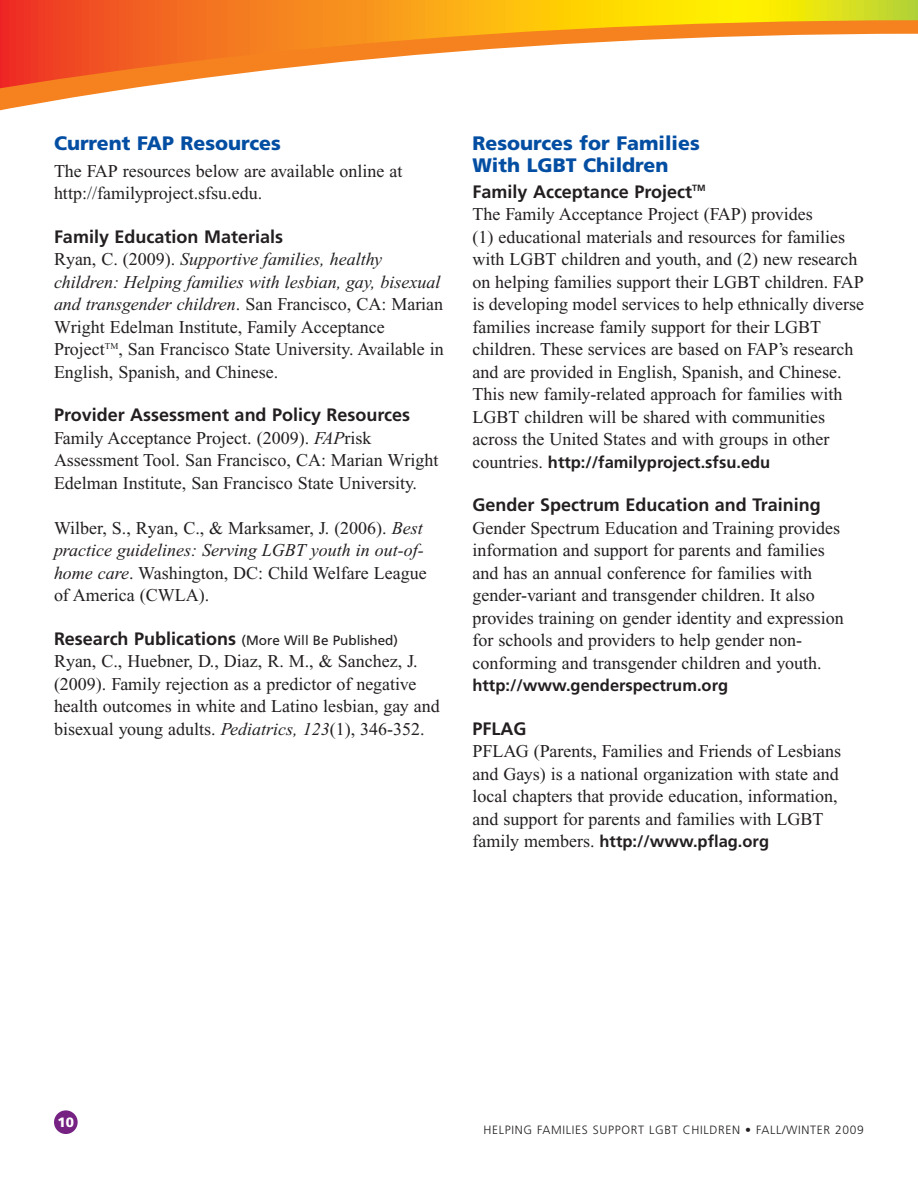
<style>
.page{position:relative;width:918px;height:1188px;background:#fff}
.page>*{position:absolute;margin:0;border:0;box-sizing:border-box;transform-origin:0 0}
.t1{font:900 19.5px/22.5px "Frutiger";color:#034ea2}
.t2{font:18px/22.5px "Times New Roman";color:#231f20}
.t3{font:700 18px "Frutiger";color:#231f20}
.t4{font:700 16.5px "Frutiger";color:#231f20}
.t5{font:13.5px "Frutiger";color:#231f20}
.t6{font:900 13.5px "Frutiger";color:#fff}
.t7{font:300 12px "Frutiger";letter-spacing:.055em;color:#231f20}
.s1{font-style:italic}
.s2{font-weight:700;font-size:18px}
.s3{font-family:"Times New Roman";font-weight:400;font-size:18px}
</style>
<div class="page">
<svg style="left:0;top:0;width:918px;height:20px;background:#f3a715"></svg>
<svg style="left:0;top:20px;width:918px;height:91px"></svg>
<div style="left:54px;top:1110px;width:24px;height:24px;background:#752283;border-radius:50%"></div>
<p class="t1" style="left:54px;top:133px;width:228px">Current FAP Resources</p>
<p class="t2" style="left:54px;top:161px;width:350px">The FAP resources below are available online at http://familyproject.sfsu.edu.</p>
<p class="t3" style="left:54px;top:229px;width:231px">Family Education Materials</p>
<p class="t2" style="left:54px;top:250px;width:391px">Ryan, C. (2009). <span class="s1">Supportive families, healthy children: Helping families with lesbian, gay, bisexual and transgender children</span>. San Francisco, CA: Marian Wright Edelman Institute, Family Acceptance Project<sup>TM</sup>, San Francisco State University. Available in English, Spanish, and Chinese.</p>
<p class="t3" style="left:54px;top:408px;width:358px">Provider Assessment and Policy Resources</p>
<p class="t2" style="left:54px;top:428px;width:386px">Family Acceptance Project. (2009). <span class="s1">FAP</span>risk<br>Assessment Tool. San Francisco, CA: Marian Wright<br>Edelman Institute, San Francisco State University.</p>
<p class="t2" style="left:54px;top:518px;width:374px">Wilber, S., Ryan, C., &amp; Marksamer, J. (2006). <span class="s1">Best practice guidelines: Serving LGBT youth in out-of&shy;home care</span>. Washington, DC: Child Welfare League of America (CWLA).</p>
<p class="t5" style="left:54px;top:635px;width:345px"><span class="s2">Research Publications</span> (More Will Be Published)</p>
<p class="t2" style="left:54px;top:652px;width:387px">Ryan, C., Huebner, D., Diaz, R. M., &amp; Sanchez, J. (2009). Family rejection as a predictor of negative health outcomes in white and Latino lesbian, gay and bisexual young adults. <span class="s1">Pediatrics, 123</span>(1), 346-352.</p>
<p class="t1" style="left:472px;top:133px;width:229px">Resources for Families<br>With LGBT Children</p>
<p class="t3" style="left:472px;top:184px;width:235px">Family Acceptance Project<sup>TM</sup></p>
<p class="t2" style="left:472px;top:205px;width:393px">The Family Acceptance Project (FAP) provides<br>(1) educational materials and resources for families with LGBT children and youth, and (2) new research on helping families support their LGBT children. FAP is developing model services to help ethnically diverse families increase family support for their LGBT children. These services are based on FAP’s research and are provided in English, Spanish, and Chinese.<br>This new family-related approach for families with LGBT children will be shared with communities across the United States and with groups in other</p>
<p class="t4" style="left:472px;top:455px;width:299px"><span class="s3">countries.</span> http://familyproject.sfsu.edu</p>
<p class="t3" style="left:472px;top:498px;width:350px">Gender Spectrum Education and Training</p>
<p class="t2" style="left:472px;top:518px;width:373px">Gender Spectrum Education and Training provides information and support for parents and families and has an annual conference for families with gender-variant and transgender children. It also provides training on gender identity and expression for schools and providers to help gender non&shy;conforming and transgender children and youth.</p>
<p class="t4" style="left:472px;top:679px;width:257px">http://www.genderspectrum.org</p>
<p class="t3" style="left:472px;top:721px;width:55px">PFLAG</p>
<p class="t2" style="left:472px;top:742px;width:370px">PFLAG (Parents, Families and Friends of Lesbians and Gays) is a national organization with state and local chapters that provide education, information, and support for parents and families with LGBT</p>
<p class="t4" style="left:472px;top:835px;width:298px"><span class="s3">family members.</span> http://www.pflag.org</p>
<p class="t6" style="left:58px;top:1117px;width:18px">10</p>
<p class="t7" style="left:484px;top:1125px;width:382px">HELPING FAMILIES SUPPORT LGBT CHILDREN • FALL/WINTER 2009</p>
</div>
